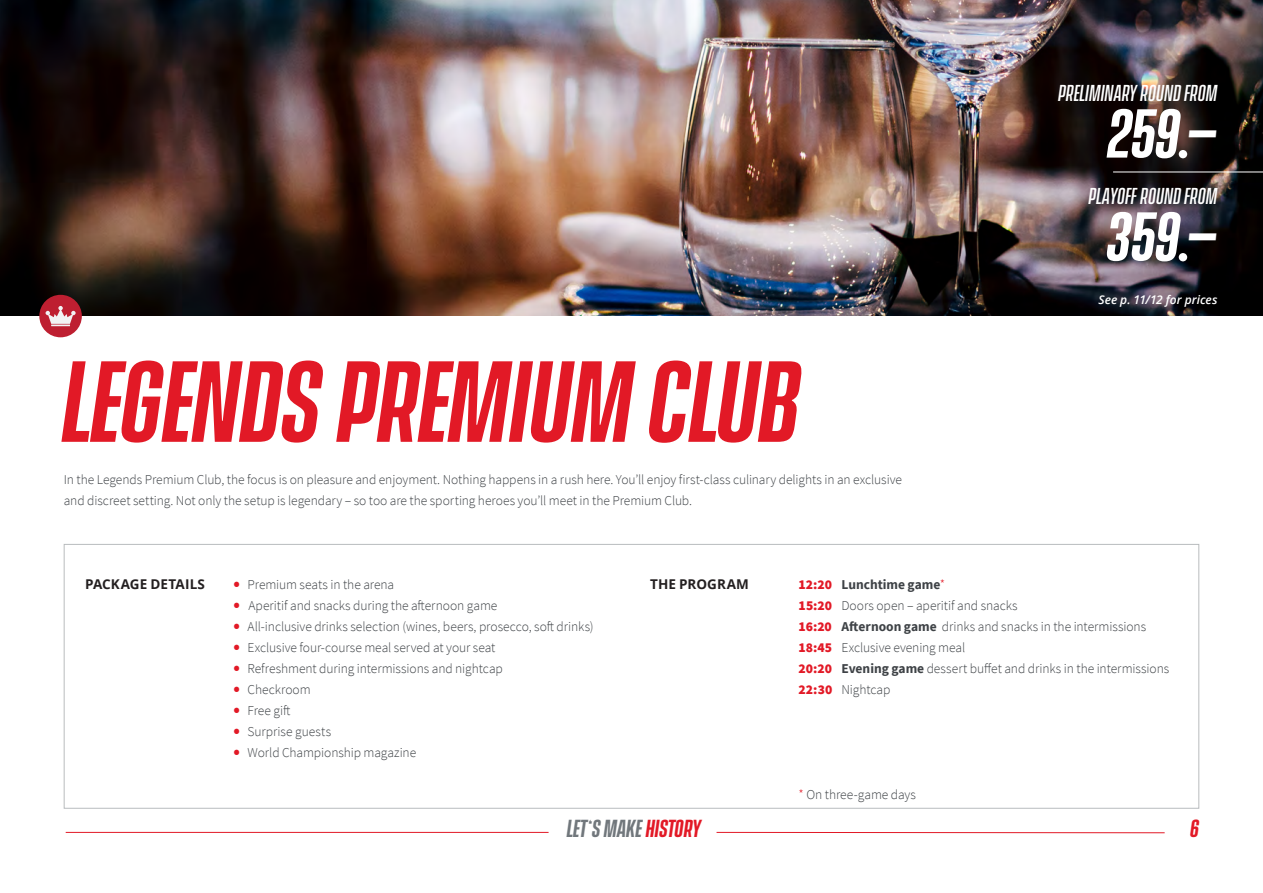
<style>
.page{position:relative;width:1263px;height:893px;background:#fff}
.page>*{position:absolute;margin:0;border:0;box-sizing:border-box;transform-origin:0 0}
.t1{font:italic 600 105px "Vanguard CF";color:#e21926}
.t2{font:italic 600 63px "Vanguard CF";letter-spacing:-.015em;color:#fff}
.t3{font:italic 600 22.5px "Vanguard CF";letter-spacing:-.01em;color:#71777c}
.t4{font:italic 600 22.5px "Vanguard CF";color:#e21926}
.t5{font:italic 500 21px "Vanguard CF";letter-spacing:.01em;color:#fff}
.t6{font:300 13.5px/21px "Source Sans Pro";letter-spacing:-.005em;color:#3e4246}
.t7{font:700 13.5px "Open Sans";letter-spacing:.005em;color:#231f20}
.t8{font:italic 600 12px "Open Sans";letter-spacing:.005em;color:#fff}
.s1{font-weight:900;font-size:18px;color:#e21926}
.s2{font-weight:900;color:#e21926}
.s3{font-weight:700}
.s4{color:#e21926}
</style>
<div class="page">
<img style="left:0;top:0;width:1263px;height:316px">
<div style="left:39px;top:295px;width:43px;height:42px;background:#be1f31;border-radius:50%"></div>
<svg style="left:46px;top:306px;width:30px;height:20px"></svg>
<hr style="left:1113px;top:172px;width:150px;height:1px;background:#fff">
<hr style="left:66px;top:832px;width:483px;height:1px;background:#e21926">
<hr style="left:716px;top:832px;width:449px;height:1px;background:#e21926">
<h3 class="t5" style="left:1058px;top:81px;width:161px">PRELIMINARY ROUND FROM</h3>
<h2 class="t2" style="left:1108px;top:97px;width:111px">259.–</h2>
<h3 class="t5" style="left:1089px;top:184px;width:130px">PLAYOFF ROUND FROM</h3>
<h2 class="t2" style="left:1107px;top:200px;width:112px">359.–</h2>
<h1 class="t1" style="left:64px;top:342px;width:739px">LEGENDS PREMIUM CLUB</h1>
<p class="t6" style="left:64px;top:469px;width:840px">In the Legends Premium Club, the focus is on pleasure and enjoyment. Nothing happens in a rush here. You’ll enjoy first-class culinary delights in an exclusive and discreet setting. Not only the setup is legendary – so too are the sporting heroes you’ll meet in the Premium Club.</p>
<p class="t8" style="left:1098px;top:291px;width:120px">See p. 11/12 for prices</p>
<p class="t7" style="left:85px;top:574px;width:122px">PACKAGE DETAILS</p>
<p class="t6" style="left:234px;top:574px;width:162px"><span class="s1">•</span> Premium seats in the arena</p>
<p class="t6" style="left:234px;top:595px;width:265px"><span class="s1">•</span> Aperitif and snacks during the afternoon game</p>
<p class="t6" style="left:234px;top:616px;width:362px"><span class="s1">•</span> All-inclusive drinks selection (wines, beers, prosecco, soft drinks)</p>
<p class="t6" style="left:234px;top:637px;width:263px"><span class="s1">•</span> Exclusive four-course meal served at your seat</p>
<p class="t6" style="left:234px;top:658px;width:271px"><span class="s1">•</span> Refreshment during intermissions and nightcap</p>
<p class="t6" style="left:234px;top:679px;width:79px"><span class="s1">•</span> Checkroom</p>
<p class="t6" style="left:234px;top:700px;width:58px"><span class="s1">•</span> Free gift</p>
<p class="t6" style="left:234px;top:721px;width:99px"><span class="s1">•</span> Surprise guests</p>
<p class="t6" style="left:234px;top:742px;width:184px"><span class="s1">•</span> World Championship magazine</p>
<p class="t7" style="left:650px;top:574px;width:100px">THE PROGRAM</p>
<p class="t6" style="left:799px;top:574px;width:372px"><span class="s2">12:20</span> <span class="s3">Lunchtime game</span><span class="s4">*<br></span><span class="s2">15:20</span> Doors open – aperitif and snacks<br><span class="s2">16:20</span> <span class="s3">Afternoon game</span> drinks and snacks in the intermissions <span class="s2">18:45</span> Exclusive evening meal<br><span class="s2">20:20</span> <span class="s3">Evening game</span> dessert buffet and drinks in the intermissions <span class="s2">22:30</span> Nightcap</p>
<p class="t6" style="left:799px;top:784px;width:119px"><span class="s4">*</span> On three-game days</p>
<h3 class="t3" style="left:567px;top:815px;width:136px">LET‘S MAKE <span class="s4">HISTORY</span></h3>
<h3 class="t4" style="left:1190px;top:815px;width:10px">6</h3>
</div>
